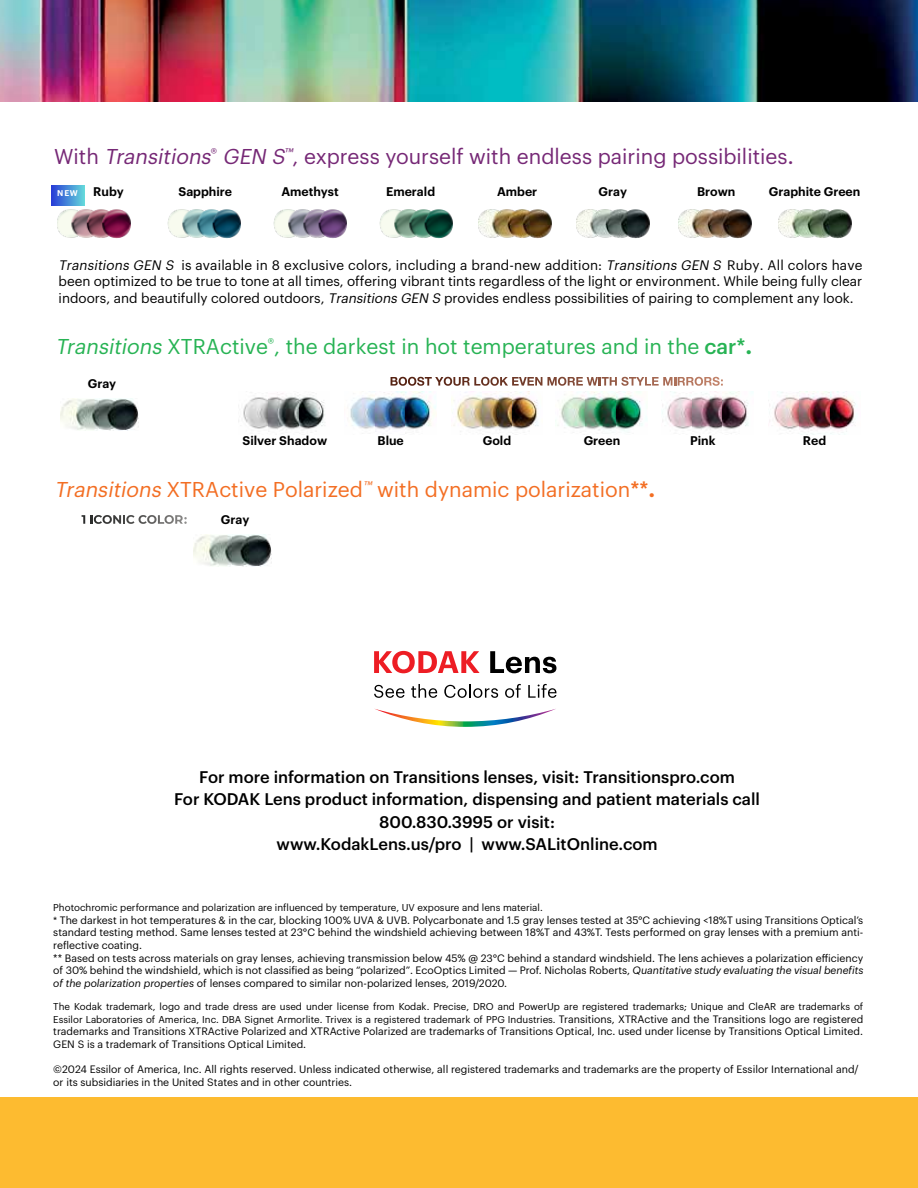
<style>
.page{position:relative;width:918px;height:1188px;background:#fff}
.page>*{position:absolute;margin:0;border:0;box-sizing:border-box;transform-origin:0 0}
.t1{font:21px "Graphik";color:#762876}
.t2{font:21px "Graphik";color:#27b354}
.t3{font:21px "Graphik";color:#f36e23}
.t4{font:500 16.5px/22.5px "Graphik";color:#000;text-align:center}
.t5{font:13.5px/16.5px "Graphik";color:#000;text-align:justify}
.t6{font:600 12.3px "Graphik";color:#000}
.t7{font:10.5px/12.6px "Graphik";color:#000}
.t8{font:9.75px/12.6px "Graphik";color:#000}
.t9{font:600 8.25px "Graphik";color:#fff}
.s1{font-style:italic}
.s2{font-size:23.1px}
.s3{font-weight:500}
.s4{font-weight:600;font-size:23.1px}
.s5{font-size:9.75px}
.s6{font-size:10.5px}
</style>
<div class="page">
<svg style="left:375px;top:709px;width:181px;height:18px"></svg>
<svg style="left:374px;top:651px;width:106px;height:22px"></svg>
<svg style="left:490px;top:651px;width:66px;height:22px"></svg>
<svg style="left:374px;top:685px;width:30px;height:13px"></svg>
<svg style="left:411px;top:684px;width:26px;height:14px"></svg>
<svg style="left:444px;top:684px;width:54px;height:14px"></svg>
<svg style="left:505px;top:684px;width:16px;height:14px"></svg>
<svg style="left:528px;top:684px;width:28px;height:14px"></svg>
<div style="left:0;top:1098px;width:918px;height:90px;background:#fdbb30"></div>
<img style="left:0;top:0;width:918px;height:101px">
<img style="left:168px;top:209px;width:73px;height:30px">
<img style="left:274px;top:209px;width:73px;height:29px">
<img style="left:57px;top:209px;width:74px;height:30px">
<div style="left:51px;top:185px;width:34px;height:21px;background:linear-gradient(to right,#283bd7,#63d5db)"></div>
<img style="left:576px;top:209px;width:74px;height:30px">
<img style="left:678px;top:209px;width:74px;height:30px">
<img style="left:380px;top:209px;width:73px;height:30px">
<img style="left:478px;top:209px;width:74px;height:30px">
<img style="left:778px;top:209px;width:74px;height:30px">
<svg style="left:82px;top:515px;width:105px;height:9px"></svg>
<img style="left:555px;top:392px;width:92px;height:41px">
<img style="left:662px;top:392px;width:87px;height:42px">
<img style="left:769px;top:392px;width:87px;height:42px">
<img style="left:238px;top:392px;width:87px;height:41px">
<img style="left:350px;top:392px;width:86px;height:42px">
<img style="left:452px;top:392px;width:87px;height:40px">
<svg style="left:391px;top:377px;width:332px;height:9px"></svg>
<img style="left:61px;top:399px;width:78px;height:31px">
<img style="left:194px;top:534px;width:78px;height:32px">
<h1 class="t1" style="left:54px;top:140px;width:741px">With <span class="s1">Transitions</span><sup>®</sup> <span class="s1">GEN S</span><sup>™</sup>, express yourself with endless pairing possibilities<span class="s2">.</span></h1>
<p class="t9" style="left:57px;top:187px;width:22px">NEW</p>
<p class="t6" style="left:93px;top:182px;width:32px">Ruby</p>
<p class="t6" style="left:178px;top:182px;width:55px">Sapphire</p>
<p class="t6" style="left:281px;top:182px;width:59px">Amethyst</p>
<p class="t6" style="left:386px;top:182px;width:51px">Emerald</p>
<p class="t6" style="left:497px;top:182px;width:42px">Amber</p>
<p class="t6" style="left:599px;top:182px;width:30px">Gray</p>
<p class="t6" style="left:697px;top:182px;width:40px">Brown</p>
<p class="t6" style="left:769px;top:182px;width:93px">Graphite Green</p>
<p class="t5" style="left:59px;top:255px;width:805px"><span class="s1">Transitions GEN S</span> is available in 8 exclusive colors, including a brand-new addition: <span class="s1">Transitions GEN S</span> Ruby. All colors have been optimized to be true to tone at all times, offering vibrant tints regardless of the light or environment. While being fully clear indoors, and beautifully colored outdoors, <span class="s1">Transitions GEN S</span> provides endless possibilities of pairing to complement any look.</p>
<h1 class="t2" style="left:55px;top:331px;width:699px"><span class="s1">Transitions</span>XTRActive<sup>®</sup>, the darkest in hot temperatures and in the <span class="s3">car*</span><span class="s4">.</span></h1>
<p class="t6" style="left:88px;top:374px;width:30px">Gray</p>
<p class="t6" style="left:243px;top:431px;width:86px">Silver Shadow</p>
<p class="t6" style="left:378px;top:431px;width:28px">Blue</p>
<p class="t6" style="left:483px;top:431px;width:30px">Gold</p>
<p class="t6" style="left:584px;top:431px;width:38px">Green</p>
<p class="t6" style="left:690px;top:431px;width:27px">Pink</p>
<p class="t6" style="left:803px;top:431px;width:25px">Red</p>
<h1 class="t3" style="left:55px;top:474px;width:602px"><span class="s1">Transitions</span>XTRActive Polarized<sup>™</sup> with dynamic polarization<span class="s3">**</span><span class="s4">.</span></h1>
<p class="t6" style="left:221px;top:510px;width:30px">Gray</p>
<h2 class="t4" style="left:174px;top:764px;width:587px">For more information on Transitions lenses, visit: Transitionspro.com<br>For KODAK Lens product information, dispensing and patient materials call 800.830.3995 or visit:<br>www.KodakLens.us/pro | www.SALitOnline.com</h2>
<p class="t8" style="left:53px;top:901px;width:491px">Photochromic performance and polarization are influenced by temperature, UV exposure and lens material.</p>
<p class="t7" style="left:53px;top:913px;width:812px"><span class="s5">*</span> The darkest in hot temperatures &amp; in the car, blocking 100% UVA &amp; UVB. Polycarbonate and 1.5 gray lenses tested at 35°C achieving &lt;18%T using Transitions Optical’s standard testing method. Same lenses tested at 23°C behind the windshield achieving between 18%T and 43%T. Tests performed on gray lenses with a premium anti&shy;reflective coating.<br>** Based on tests across materials on gray lenses, achieving transmission below 45% @ 23°C behind a standard windshield. The lens achieves a polarization efficiency of 30% behind the windshield, which is not classified as being “polarized”. EcoOptics Limited — Prof. Nicholas Roberts, <span class="s1">Quantitative study evaluating the visual benefits of the polarization properties</span> of lenses compared to similar non-polarized lenses, 2019/2020.</p>
<p class="t8" style="left:53px;top:1000px;width:812px">The Kodak trademark, logo and trade dress are used under license from Kodak. Precise, DRO and PowerUp are registered trademarks; Unique and CleAR are trademarks of<br>Essilor Laboratories of America, Inc. DBA Signet Armorlite. Trivex is a registered trademark of PPG Industries. <span class="s6">Transitions, XTRActive and the Transitions logo are registered</span></p>
<p class="t7" style="left:53px;top:1024px;width:811px">trademarks and Transitions XTRActive Polarized and XTRActive Polarized are trademarks of Transitions Optical, Inc. used under license by Transitions Optical Limited.<br>GEN S is a trademark of Transitions Optical Limited.</p>
<p class="t7" style="left:53px;top:1062px;width:807px">©2024 Essilor of America, Inc. All rights reserved. Unless indicated otherwise, all registered trademarks and trademarks are the property of Essilor International and/ or its subsidiaries in the United States and in other countries.</p>
</div>
